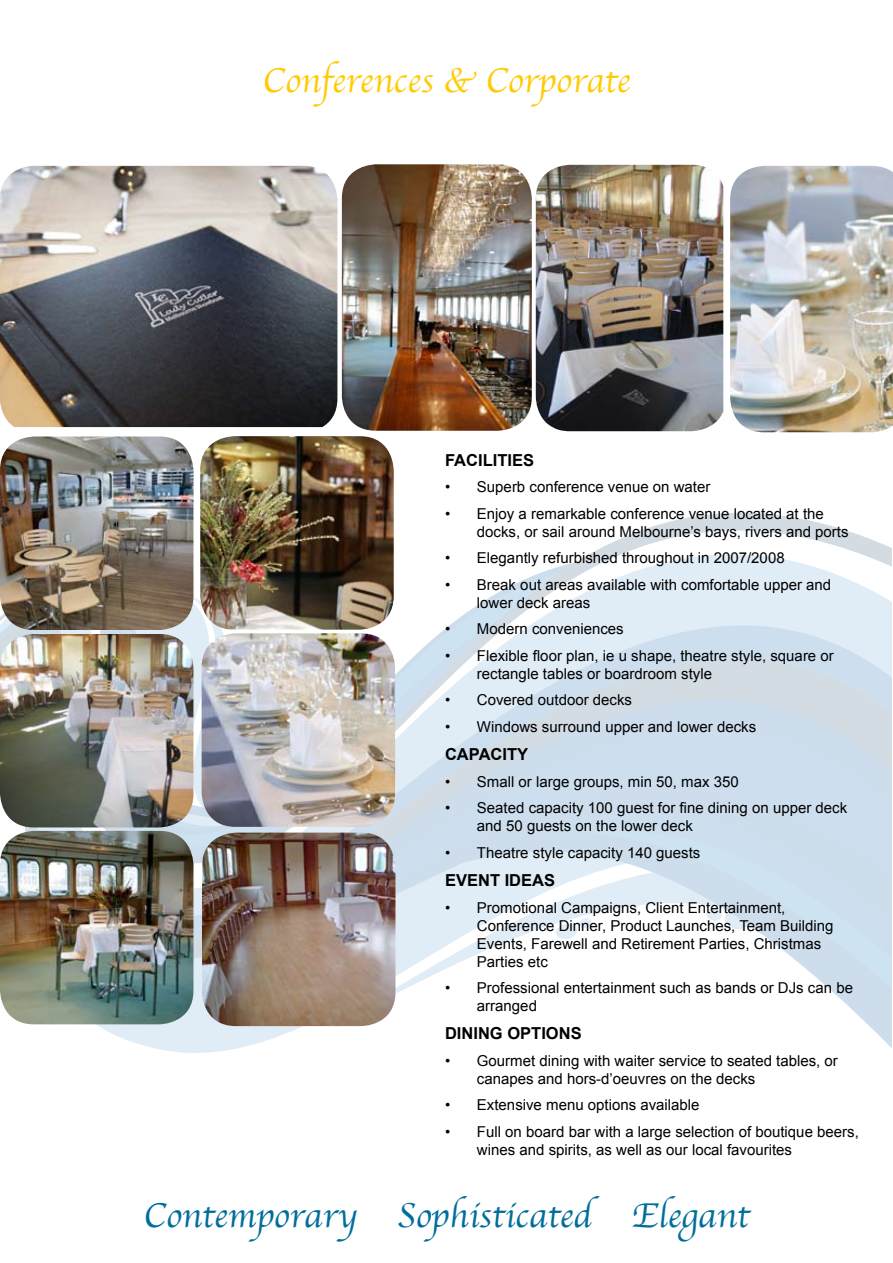
<style>
.page{position:relative;width:893px;height:1263px;background:#fff}
.page>*{position:absolute;margin:0;border:0;box-sizing:border-box;transform-origin:0 0}
.t1{font:36px "Apple Chancery";color:#006e9a}
.t2{font:36px "Apple Chancery";color:#ffcb05}
.t3{font:700 16.5px "Arial";color:#000}
.t4{font:15px/18px "Arial";color:#000}
</style>
<div class="page">
<svg style="left:29px;top:1007px;width:863px;height:41px"></svg>
<svg style="left:0;top:519px;width:892px;height:469px"></svg>
<img style="left:0;top:166px;width:337px;height:261px">
<img style="left:536px;top:165px;width:187px;height:266px">
<img style="left:730px;top:166px;width:163px;height:266px">
<img style="left:200px;top:436px;width:194px;height:194px">
<img style="left:0;top:831px;width:193px;height:193px">
<img style="left:0;top:436px;width:193px;height:194px">
<img style="left:0;top:634px;width:193px;height:193px">
<img style="left:202px;top:833px;width:193px;height:193px">
<img style="left:202px;top:633px;width:193px;height:194px">
<img style="left:342px;top:164px;width:190px;height:267px">
<h1 class="t2" style="left:263px;top:52px;width:369px">Conferences &amp; Corporate</h1>
<p class="t3" style="left:445px;top:451px;width:90px">FACILITIES</p>
<p class="t4" style="left:445px;top:478px;width:267px">• Superb conference venue on water</p>
<p class="t4" style="left:477px;top:505px;width:373px;text-indent:-32px">• Enjoy a remarkable conference venue located at the docks, or sail around Melbourne’s bays, rivers and ports</p>
<p class="t4" style="left:445px;top:549px;width:341px">• Elegantly refurbished throughout in 2007/2008</p>
<p class="t4" style="left:477px;top:576px;width:356px;text-indent:-32px">• Break out areas available with comfortable upper and lower deck areas</p>
<p class="t4" style="left:445px;top:620px;width:180px">• Modern conveniences</p>
<p class="t4" style="left:477px;top:647px;width:358px;text-indent:-32px">• Flexible floor plan, ie u shape, theatre style, square or rectangle tables or boardroom style</p>
<p class="t4" style="left:445px;top:691px;width:188px">• Covered outdoor decks</p>
<p class="t4" style="left:445px;top:718px;width:313px">• Windows surround upper and lower decks</p>
<p class="t3" style="left:445px;top:745px;width:85px">CAPACITY</p>
<p class="t4" style="left:445px;top:772px;width:295px">• Small or large groups, min 50, max 350</p>
<p class="t4" style="left:477px;top:799px;width:372px;text-indent:-32px">• Seated capacity 100 guest for fine dining on upper deck and 50 guests on the lower deck</p>
<p class="t4" style="left:445px;top:843px;width:257px">• Theatre style capacity 140 guests</p>
<p class="t3" style="left:445px;top:871px;width:88px">EVENT IDEAS</p>
<p class="t4" style="left:477px;top:898px;width:358px;text-indent:-32px">• Promotional Campaigns, Client Entertainment, Conference Dinner, Product Launches, Team Building Events, Farewell and Retirement Parties, Christmas Parties etc</p>
<p class="t4" style="left:477px;top:979px;width:378px;text-indent:-32px">• Professional entertainment such as bands or DJs can be arranged</p>
<p class="t3" style="left:445px;top:1024px;width:138px">DINING OPTIONS</p>
<p class="t4" style="left:477px;top:1052px;width:362px;text-indent:-32px">• Gourmet dining with waiter service to seated tables, or canapes and hors-d’oeuvres on the decks</p>
<p class="t4" style="left:445px;top:1096px;width:256px">• Extensive menu options available</p>
<p class="t4" style="left:477px;top:1123px;width:383px;text-indent:-32px">• Full on board bar with a large selection of boutique beers, wines and spirits, as well as our local favourites</p>
<h1 class="t1" style="left:144px;top:1186px;width:607px">Contemporary Sophisticated Elegant</h1>
</div>
